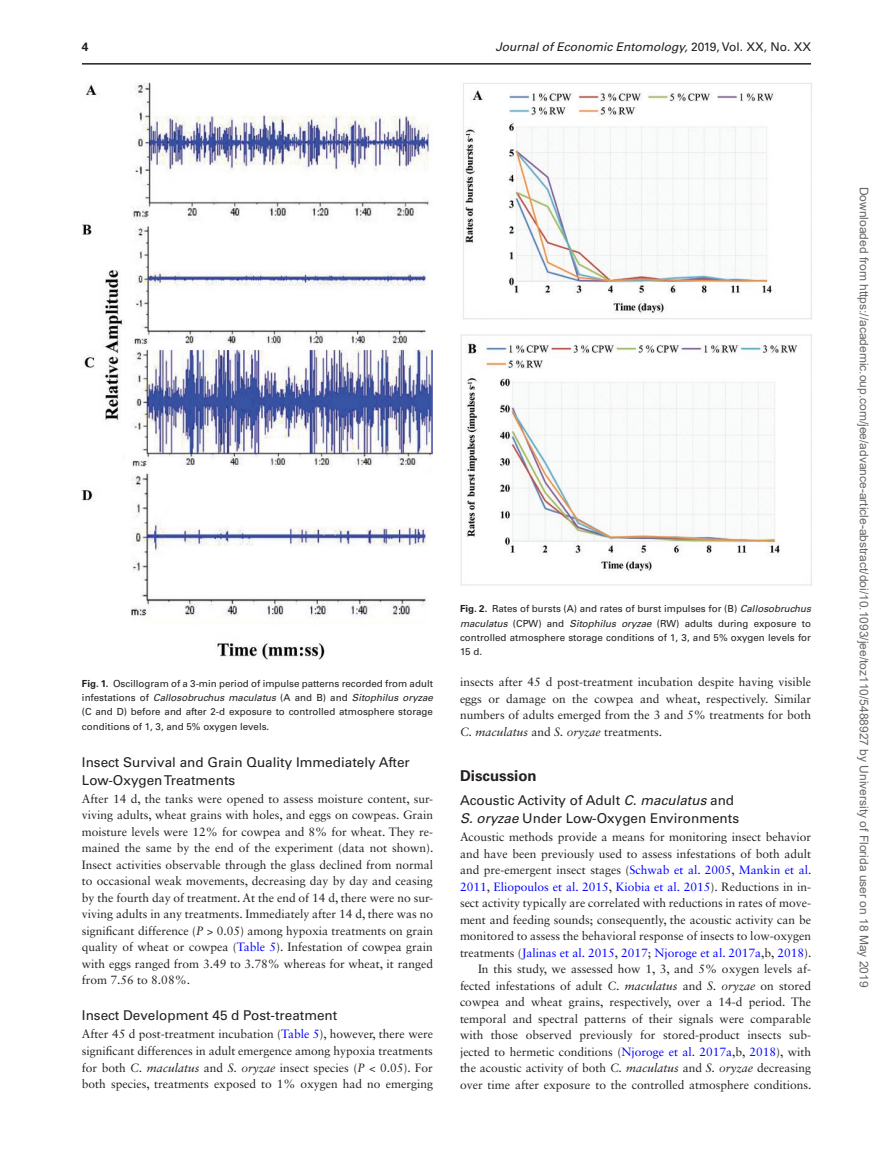
<style>
.page{position:relative;width:893px;height:1174px;background:#fff}
.page>*{position:absolute;margin:0;border:0;box-sizing:border-box;transform-origin:0 0}
.t1{font:700 15px "Univers LT Std";color:#231f20}
.t2{font:13.5px/18px "Univers LT Std";color:#231f20}
.t3{font:12px/16.5px "Sabon LT Std";color:#231f20;text-align:justify}
.t4{font:12px "Arial";color:#666}
.t5{font:italic 12px "Univers LT Std";color:#231f20}
.t6{font:700 12px "Univers LT Std";color:#231f20}
.t7{font:9.75px/14.2px "Univers LT Std";color:#231f20;text-align:justify}
.s1{font-style:normal}
.s2{font-weight:700}
.s3{font-style:italic}
.s4{color:#00f}
</style>
<div class="page">
<img style="left:460px;top:83px;width:353px;height:502px">
<img style="left:82px;top:82px;width:351px;height:578px">
<hr style="left:82px;top:63px;width:729px;height:2px;background:#231f20">
<p class="t6" style="left:82px;top:40px;width:8px">4</p>
<p class="t5" style="left:495px;top:40px;width:317px">Journal of Economic Entomology, <span class="s1">2019, Vol. XX, No. XX</span></p>
<p class="t7" style="left:82px;top:676px;width:352px"><span class="s2">Fig. 1.</span> Oscillogram of a 3-min period of impulse patterns recorded from adult infestations of <span class="s3">Callosobruchus maculatus</span> (A and B) and <span class="s3">Sitophilus oryzae </span>(C and D) before and after 2-d exposure to controlled atmosphere storage conditions of 1, 3, and 5% oxygen levels.</p>
<p class="t2" style="left:82px;top:753px;width:329px">Insect Survival and Grain Quality Immediately After<br>Low-Oxygen Treatments</p>
<p class="t3" style="left:82px;top:790px;width:353px">After 14 d, the tanks were opened to assess moisture content, sur&shy;viving adults, wheat grains with holes, and eggs on cowpeas. Grain moisture levels were 12% for cowpea and 8% for wheat. They re&shy;mained the same by the end of the experiment (data not shown).<br>Insect activities observable through the glass declined from normal to occasional weak movements, decreasing day by day and ceasing by the fourth day of treatment. At the end of 14 d, there were no sur&shy;viving adults in any treatments. Immediately after 14 d, there was no significant difference (<span class="s3">P</span> &gt; 0.05) among hypoxia treatments on grain quality of wheat or cowpea (<span class="s4">Table 5</span>). Infestation of cowpea grain with eggs ranged from 3.49 to 3.78% whereas for wheat, it ranged from 7.56 to 8.08%.</p>
<p class="t2" style="left:82px;top:1006px;width:257px">Insect Development 45 d Post-treatment</p>
<p class="t3" style="left:82px;top:1026px;width:353px">After 45 d post-treatment incubation (<span class="s4">Table 5</span>), however, there were significant differences in adult emergence among hypoxia treatments for both <span class="s3">C. maculatus</span> and <span class="s3">S. oryzae</span> insect species (<span class="s3">P</span> &lt; 0.05). For both species, treatments exposed to 1% oxygen had no emerging</p>
<p class="t7" style="left:460px;top:602px;width:353px"><span class="s2">Fig. 2.</span> Rates of bursts (A) and rates of burst impulses for (B) <span class="s3">Callosobruchus maculatus</span> (CPW) and <span class="s3">Sitophilus oryzae</span> (RW) adults during exposure to controlled atmosphere storage conditions of 1, 3, and 5% oxygen levels for 15 d.</p>
<p class="t3" style="left:460px;top:674px;width:353px">insects after 45 d post-treatment incubation despite having visible eggs or damage on the cowpea and wheat, respectively. Similar numbers of adults emerged from the 3 and 5% treatments for both <span class="s3">C. maculatus</span> and <span class="s3">S. oryzae</span> treatments.</p>
<p class="t1" style="left:460px;top:767px;width:78px">Discussion</p>
<p class="t2" style="left:460px;top:791px;width:281px">Acoustic Activity of Adult <span class="s3">C. maculatus</span> and<br><span class="s3">S. oryzae</span> Under Low-Oxygen Environments</p>
<p class="t3" style="left:460px;top:828px;width:353px;text-align:right">Acoustic methods provide a means for monitoring insect behavior and have been previously used to assess infestations of both adult and pre-emergent insect stages (<span class="s4">Schwab et al. 2005</span>, <span class="s4">Mankin et al.<br>2011</span>, <span class="s4">Eliopoulos et al. 2015</span>, <span class="s4">Kiobia et al. 2015</span>). Reductions in in&shy;sect activity typically are correlated with reductions in rates of move&shy;ment and feeding sounds; consequently, the acoustic activity can be monitored to assess the behavioral response of insects to low-oxygen treatments (<span class="s4">Jalinas et al. 2015</span>, <span class="s4">2017</span>; <span class="s4">Njoroge et al. 2017a</span>,b, <span class="s4">2018</span>).<br>In this study, we assessed how 1, 3, and 5% oxygen levels af&shy;fected infestations of adult <span class="s3">C. maculatus</span> and <span class="s3">S. oryzae</span> on stored cowpea and wheat grains, respectively, over a 14-d period. The temporal and spectral patterns of their signals were comparable with those observed previously for stored-product insects sub&shy;jected to hermetic conditions (<span class="s4">Njoroge et al. 2017a</span>,b, <span class="s4">2018</span>), with the acoustic activity of both <span class="s3">C. maculatus</span> and <span class="s3">S. oryzae</span> decreasing over time after exposure to the controlled atmosphere conditions.</p>
<p class="t4" style="left:868px;top:186px;width:802px;rotate:90deg">Downloaded from https://academic.oup.com/jee/advance-article-abstract/doi/10.1093/jee/toz110/5488927 by University of Florida user on 18 May 2019</p>
</div>
